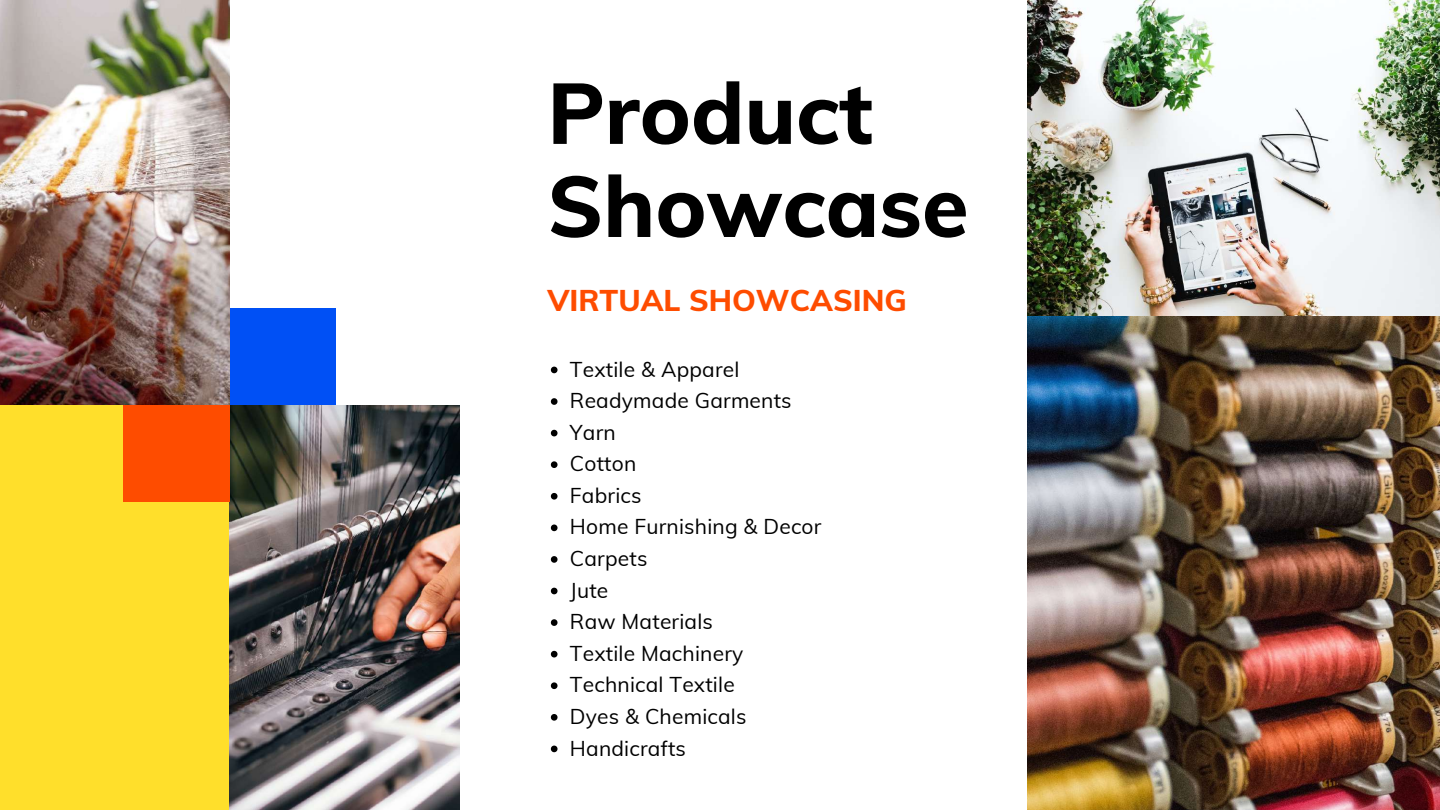
<style>
.page{position:relative;width:1440px;height:810px;background:#fff}
.page>*{position:absolute;margin:0;border:0;box-sizing:border-box;transform-origin:0 0}
.t1{font:800 85px/93.1px "Muli";color:#000}
.t2{font:800 30px "Muli";color:#fe4c00}
.t3{font:21px/31.6px "Muli";letter-spacing:.01em;color:#000}
</style>
<div class="page">
<div style="left:230px;top:308px;width:106px;height:97px;background:#0050f5"></div>
<div style="left:0;top:405px;width:230px;height:405px;background:#ffdf2b"></div>
<img style="left:0;top:0;width:230px;height:405px">
<img style="left:230px;top:405px;width:229px;height:405px">
<div style="left:123px;top:405px;width:107px;height:97px;background:#fe4c00"></div>
<img style="left:1028px;top:0;width:412px;height:810px">
<svg style="left:551px;top:367px;width:7px;height:6px"></svg>
<svg style="left:551px;top:398px;width:7px;height:7px"></svg>
<svg style="left:551px;top:430px;width:7px;height:6px"></svg>
<svg style="left:551px;top:461px;width:7px;height:7px"></svg>
<svg style="left:551px;top:493px;width:7px;height:7px"></svg>
<svg style="left:551px;top:525px;width:7px;height:6px"></svg>
<svg style="left:551px;top:556px;width:7px;height:7px"></svg>
<svg style="left:551px;top:588px;width:7px;height:6px"></svg>
<svg style="left:551px;top:619px;width:7px;height:7px"></svg>
<svg style="left:551px;top:651px;width:7px;height:6px"></svg>
<svg style="left:551px;top:682px;width:7px;height:7px"></svg>
<svg style="left:551px;top:714px;width:7px;height:7px"></svg>
<svg style="left:551px;top:746px;width:7px;height:6px"></svg>
<h1 class="t1" style="left:547px;top:65px;width:423px">Product<br>Showcase</h1>
<h2 class="t2" style="left:547px;top:281px;width:361px">VIRTUAL SHOWCASING</h2>
<p class="t3" style="left:570px;top:353px;width:253px">Textile &amp; Apparel<br>Readymade Garments<br>Yarn<br>Cotton<br>Fabrics<br>Home Furnishing &amp; Decor<br>Carpets<br>Jute<br>Raw Materials<br>Textile Machinery<br>Technical Textile<br>Dyes &amp; Chemicals<br>Handicrafts</p>
</div>
